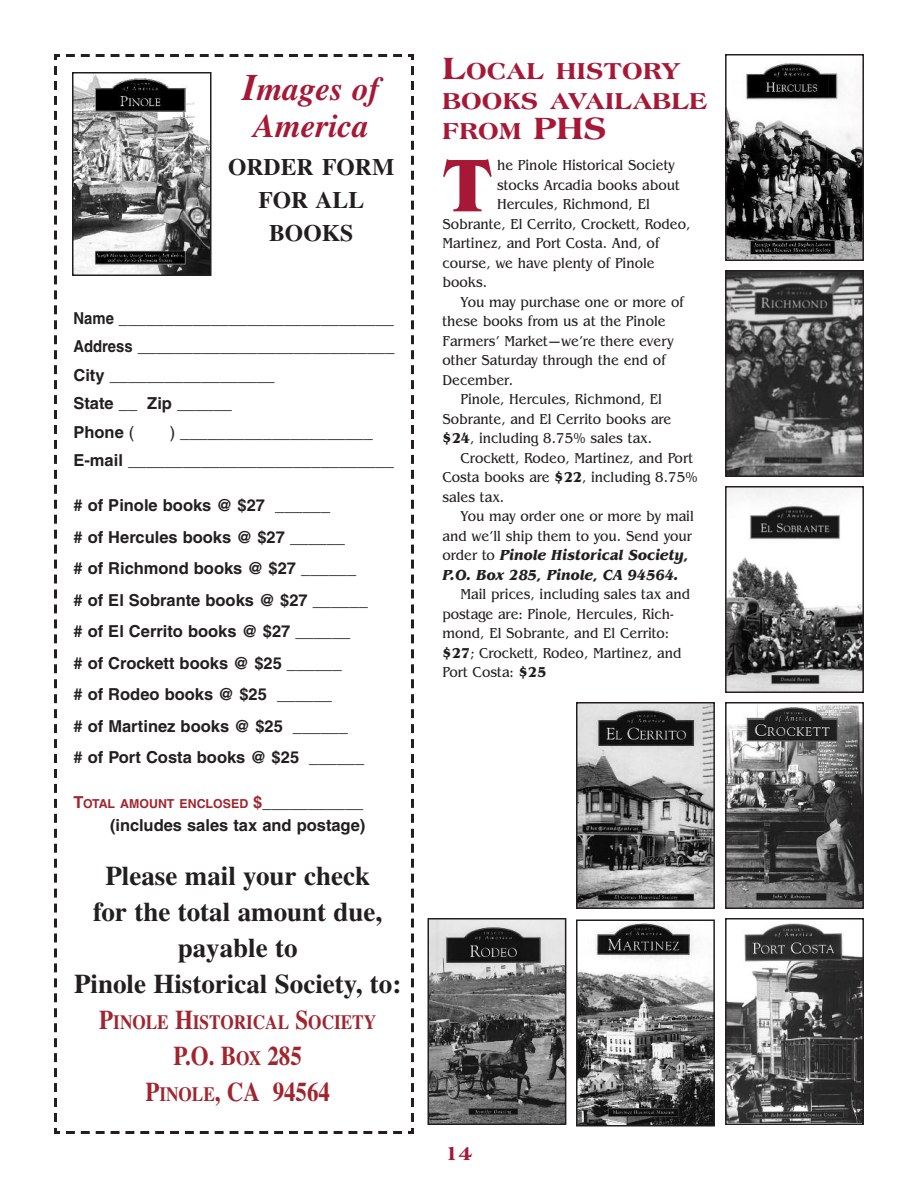
<style>
.page{position:relative;width:918px;height:1188px;background:#fff}
.page>*{position:absolute;margin:0;border:0;box-sizing:border-box;transform-origin:0 0}
.t1{font:700 78px "Benguiat";color:#a61836}
.t2{font:italic 700 33px/37.5px "Times";color:#a61836;text-align:center}
.t3{font:700 27px/36px "Times";color:#231f20;text-align:center}
.t4{font:700 27px/36px "Times";color:#a1252f;text-align:center;scale:.85 1}
.t5{font:800 24.75px/30px "Americana";color:#a61836}
.t6{font:700 23.7px/33px "Times";color:#231f20;text-align:center}
.t7{font:800 21px "Americana";color:#a61836}
.t8{font:700 20.25px "Times";color:#a1252f;scale:.85 1}
.t9{font:700 16.5px/31.5px "Helvetica";color:#231f20}
.t10{font:16.5px/28.5px "Helvetica";color:#231f20}
.t11{font:15px/19.5px "Benguiat";color:#231f20;scale:.9 1}
.t12{font:italic 700 15px "Benguiat";color:#231f20;scale:.9 1}
.t13{font:700 12.3px "Helvetica";color:#a1252f}
.s1{font-size:37.5px}
.s2{font-weight:700}
.s3{font-size:16.5px}
.s4{font-size:16.5px;color:#231f20}
.s5{font-size:27px}
.s6{font-size:20.25px}
.s7{font-size:33px}
.s8{font-weight:400;font-style:normal}
</style>
<div class="page">
<svg style="left:54px;top:54px;width:360px;height:1080px"></svg>
<div style="left:72px;top:310px;width:331px;height:811px;background:#fff"></div>
<img style="left:75px;top:75px;width:134px;height:198px">
<div style="left:72px;top:72px;width:140px;height:204px;border:2px solid #231f20"></div>
<div style="left:222px;top:72px;width:178px;height:182px;background:#fff"></div>
<img style="left:728px;top:273px;width:133px;height:201px">
<div style="left:725px;top:270px;width:139px;height:207px;border:2px solid #231f20"></div>
<img style="left:728px;top:62px;width:133px;height:196px">
<div style="left:725px;top:54px;width:139px;height:207px;border:2px solid #231f20"></div>
<img style="left:728px;top:705px;width:133px;height:201px">
<div style="left:725px;top:702px;width:139px;height:207px;border:2px solid #231f20"></div>
<img style="left:728px;top:489px;width:133px;height:201px">
<div style="left:725px;top:486px;width:139px;height:207px;border:2px solid #231f20"></div>
<img style="left:728px;top:923px;width:133px;height:199px">
<div style="left:725px;top:918px;width:139px;height:207px;border:2px solid #231f20"></div>
<img style="left:579px;top:923px;width:133px;height:200px">
<div style="left:576px;top:920px;width:139px;height:206px;border:2px solid #231f20"></div>
<img style="left:579px;top:705px;width:133px;height:201px">
<div style="left:576px;top:702px;width:139px;height:207px;border:2px solid #231f20"></div>
<img style="left:431px;top:921px;width:132px;height:201px">
<div style="left:428px;top:918px;width:138px;height:207px;border:2px solid #231f20"></div>
<h2 class="t2" style="left:243px;top:73px;width:139px"><span class="s1">I</span>mages of<br>America</h2>
<h3 class="t6" style="left:228px;top:153px;width:168px">ORDER FORM<br>FOR ALL<br>BOOKS</h3>
<p class="t10" style="left:74px;top:305px;width:323px"><span class="s2">Name</span> ______________________________<br><span class="s2">Address</span> ____________________________<br><span class="s2">City</span> __________________<br><span class="s2">State</span> __ <span class="s2">Zip</span> ______<br><span class="s2">Phone</span> (</p>
<p class="t10" style="left:74px;top:419px;width:322px;text-indent:96px">) _____________________<br><span class="s2">E-mail</span> _____________________________</p>
<p class="t9" style="left:74px;top:491px;width:296px"># of Pinole books @ $27 ______<br># of Hercules books @ $27 ______<br># of Richmond books @ $27 ______ # of El Sobrante books @ $27 ______ # of El Cerrito books @ $27 ______<br># of Crockett books @ $25 ______<br># of Rodeo books @ $25 ______<br># of Martinez books @ $25 ______<br># of Port Costa books @ $25 ______</p>
<p class="t13" style="left:74px;top:800px;width:291px"><span class="s3">T</span>OTAL AMOUNT ENCLOSED <span class="s3">$</span><span class="s4">___________</span></p>
<p class="t9" style="left:110px;top:811px;width:257px">(includes sales tax and postage)</p>
<h3 class="t3" style="left:74px;top:860px;width:329px">Please mail your check<br>for the total amount due, payable to<br>Pinole Historical Society, to:</h3>
<h3 class="t8" style="left:99px;top:1015px;width:327px"><span class="s5">P</span>INOLE <span class="s5">H</span>ISTORICAL <span class="s5">S</span>OCIETY</h3>
<h3 class="t4" style="left:145px;top:1040px;width:219px">P.O. B<span class="s6">OX</span> 285<br>P<span class="s6">INOLE</span>, CA 94564</h3>
<h3 class="t5" style="left:442px;top:58px;width:267px"><span class="s7">L</span>OCAL HISTORY<br>BOOKS AVAILABLE<br>FROM <span class="s7">PHS</span></h3>
<p class="t11" style="left:497px;top:157px;width:199px">he Pinole Historical Society</p>
<p class="t11" style="left:497px;top:176px;width:204px">stocks Arcadia books about</p>
<p class="t11" style="left:497px;top:196px;width:171px">Hercules, Richmond, El</p>
<p class="t11" style="left:443px;top:215px;width:277px">Sobrante, El Cerrito, Crockett, Rodeo,</p>
<p class="t11" style="left:443px;top:235px;width:243px">Martinez, and Port Costa. And, of</p>
<p class="t11" style="left:443px;top:254px;width:237px">course, we have plenty of Pinole</p>
<p class="t11" style="left:443px;top:274px;width:51px">books.</p>
<p class="t11" style="left:461px;top:293px;width:250px">You may purchase one or more of</p>
<p class="t11" style="left:443px;top:313px;width:249px">these books from us at the Pinole</p>
<p class="t11" style="left:443px;top:332px;width:259px">Farmers’ Market—we’re there every</p>
<p class="t11" style="left:443px;top:352px;width:250px">other Saturday through the end of</p>
<p class="t11" style="left:443px;top:371px;width:80px">December.</p>
<p class="t11" style="left:461px;top:391px;width:225px">Pinole, Hercules, Richmond, El</p>
<p class="t11" style="left:443px;top:410px;width:256px">Sobrante, and El Cerrito books are</p>
<p class="t11" style="left:443px;top:430px;width:234px"><span class="s2">$24</span>, including 8.75% sales tax.</p>
<p class="t11" style="left:461px;top:449px;width:260px">Crockett, Rodeo, Martinez, and Port</p>
<p class="t11" style="left:443px;top:469px;width:285px">Costa books are <span class="s2">$22</span>, including 8.75%</p>
<p class="t11" style="left:443px;top:488px;width:70px">sales tax.</p>
<p class="t11" style="left:461px;top:508px;width:261px">You may order one or more by mail</p>
<p class="t11" style="left:443px;top:527px;width:279px">and we’ll ship them to you. Send your</p>
<p class="t12" style="left:443px;top:550px;width:275px"><span class="s8">order to</span> Pinole Historical Society,</p>
<p class="t12" style="left:443px;top:569px;width:264px">P.O. Box 285, Pinole, CA 94564.</p>
<p class="t11" style="left:443px;top:586px;width:277px;text-indent:18px">Mail prices, including sales tax and postage are: Pinole, Hercules, Rich&shy;mond, El Sobrante, and El Cerrito: <span class="s2">$27</span>; Crockett, Rodeo, Martinez, and<br>Port Costa: <span class="s2">$25</span></p>
<h1 class="t1" style="left:444px;top:157px;width:48px">T</h1>
<h3 class="t7" style="left:445px;top:1144px;width:30px">14</h3>
</div>
